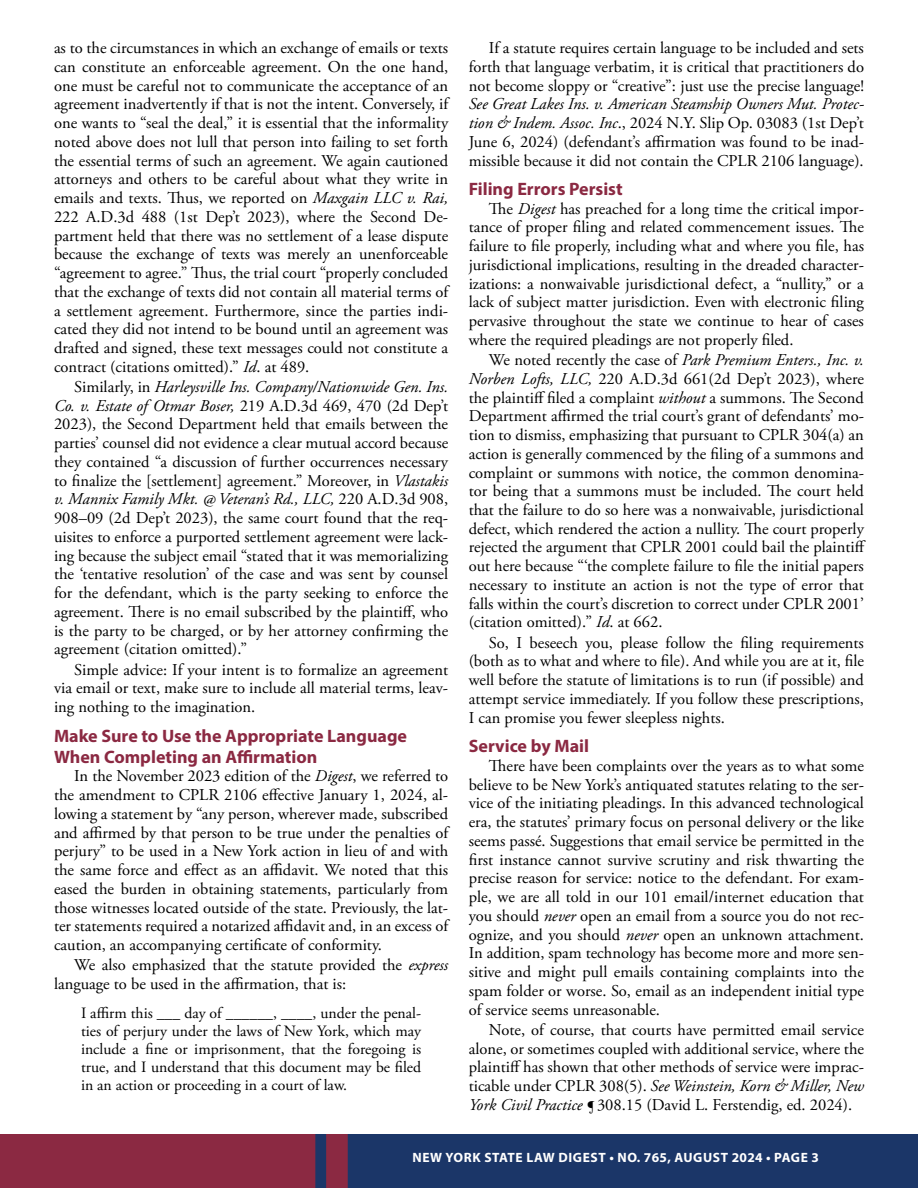
<style>
.page{position:relative;width:918px;height:1188px;background:#fff}
.page>*{position:absolute;margin:0;border:0;box-sizing:border-box;transform-origin:0 0}
.t1{font:700 18px/21px "Myriad Pro";color:#8b2942}
.t2{font:16.5px/18.8px "Adobe Garamond Pro";color:#000;text-align:justify}
.t3{font:15.75px/18px "Adobe Garamond Pro";color:#000;text-align:justify}
.t4{font:700 13.5px "Myriad Pro";letter-spacing:.045em;color:#fff}
.s1{font-style:italic}
</style>
<div class="page">
<div style="left:0;top:1134px;width:348px;height:54px;background:#8b2942"></div>
<div style="left:348px;top:1134px;width:570px;height:54px;background:#1b3668"></div>
<svg style="left:315px;top:1134px;width:11px;height:54px"></svg>
<p class="t2" style="left:54px;top:39px;width:396px">as to the circumstances in which an exchange of emails or texts can constitute an enforceable agreement. On the one hand, one must be careful not to communicate the acceptance of an agreement inadvertently if that is not the intent. Conversely, if one wants to “seal the deal,” it is essential that the informality noted above does not lull that person into failing to set forth the essential terms of such an agreement. We again cautioned attorneys and others to be careful about what they write in emails and texts. Thus, we reported on <span class="s1">Maxgain LLC v. Rai, </span>222 A.D.3d 488 (1st Dep’t 2023), where the Second De&shy;partment held that there was no settlement of a lease dispute because the exchange of texts was merely an unenforceable “agreement to agree.” Thus, the trial court “properly concluded that the exchange of texts did not contain all material terms of a settlement agreement. Furthermore, since the parties indi&shy;cated they did not intend to be bound until an agreement was drafted and signed, these text messages could not constitute a contract (citations omitted).” <span class="s1">Id</span>. at 489.</p>
<p class="t2" style="left:54px;top:378px;width:396px;text-indent:20px">Similarly, in <span class="s1">Harleysville Ins. Company/Nationwide Gen. Ins.<br>Co. v. Estate of Otmar Boser,</span> 219 A.D.3d 469, 470 (2d Dep’t 2023), the Second Department held that emails between the parties’ counsel did not evidence a clear mutual accord because they contained “a discussion of further occurrences necessary to finalize the [settlement] agreement.” Moreover, in <span class="s1">Vlastakis v. Mannix Family Mkt. @ Veteran’s Rd., LLC,</span> 220 A.D.3d 908, 908–09 (2d Dep’t 2023), the same court found that the req&shy;uisites to enforce a purported settlement agreement were lack&shy;ing because the subject email “stated that it was memorializing the ‘tentative resolution’ of the case and was sent by counsel for the defendant, which is the party seeking to enforce the agreement. There is no email subscribed by the plaintiff, who is the party to be charged, or by her attorney confirming the agreement (citation omitted).”</p>
<p class="t2" style="left:54px;top:661px;width:396px;text-indent:20px">Simple advice: If your intent is to formalize an agreement via email or text, make sure to include all material terms, leav&shy;ing nothing to the imagination.</p>
<p class="t1" style="left:54px;top:724px;width:355px">Make Sure to Use the Appropriate Language<br>When Completing an Affirmation</p>
<p class="t2" style="left:54px;top:767px;width:396px;text-indent:20px">In the November 2023 edition of the <span class="s1">Digest</span>, we referred to the amendment to CPLR 2106 effective January 1, 2024, al&shy;lowing a statement by “any person, wherever made, subscribed and affirmed by that person to be true under the penalties of perjury” to be used in a New York action in lieu of and with the same force and effect as an affidavit. We noted that this eased the burden in obtaining statements, particularly from those witnesses located outside of the state. Previously, the lat&shy;ter statements required a notarized affidavit and, in an excess of caution, an accompanying certificate of conformity.</p>
<p class="t2" style="left:54px;top:956px;width:396px;text-indent:20px">We also emphasized that the statute provided the <span class="s1">express </span>language to be used in the affirmation, that is:</p>
<p class="t3" style="left:81px;top:1004px;width:342px">I affirm this ___ day of ______, ____, under the penal&shy;ties of perjury under the laws of New York, which may include a fine or imprisonment, that the foregoing is true, and I understand that this document may be filed in an action or proceeding in a court of law.</p>
<p class="t2" style="left:469px;top:39px;width:397px;text-indent:20px">If a statute requires certain language to be included and sets forth that language verbatim, it is critical that practitioners do not become sloppy or “creative”: just use the precise language!</p>
<p class="t2" style="left:469px;top:95px;width:397px"><span class="s1">See Great Lakes Ins. v. American Steamship Owners Mut. Protec&shy;tion &amp; Indem. Assoc. Inc</span>., 2024 N.Y. Slip Op. 03083 (1st Dep’t June 6, 2024) (defendant’s affirmation was found to be inad&shy;missible because it did not contain the CPLR 2106 language).</p>
<p class="t1" style="left:469px;top:178px;width:156px">Filing Errors Persist</p>
<p class="t2" style="left:469px;top:200px;width:397px;text-indent:20px">The <span class="s1">Digest</span> has preached for a long time the critical impor&shy;tance of proper filing and related commencement issues. The failure to file properly, including what and where you file, has jurisdictional implications, resulting in the dreaded character&shy;izations: a nonwaivable jurisdictional defect, a “nullity,” or a lack of subject matter jurisdiction. Even with electronic filing pervasive throughout the state we continue to hear of cases where the required pleadings are not properly filed.</p>
<p class="t2" style="left:469px;top:351px;width:399px;text-indent:20px">We noted recently the case of <span class="s1">Park Premium Enters., Inc. v.<br>Norben Lofts, LLC,</span> 220 A.D.3d 661(2d Dep’t 2023), where the plaintiff filed a complaint <span class="s1">without</span> a summons. The Second Department affirmed the trial court’s grant of defendants’ mo&shy;tion to dismiss, emphasizing that pursuant to CPLR 304(a) an action is generally commenced by the filing of a summons and complaint or summons with notice, the common denomina&shy;tor being that a summons must be included. The court held that the failure to do so here was a nonwaivable, jurisdictional defect, which rendered the action a nullity. The court properly rejected the argument that CPLR 2001 could bail the plaintiff out here because “‘the complete failure to file the initial papers necessary to institute an action is not the type of error that falls within the court’s discretion to correct under CPLR 2001’ (citation omitted).” <span class="s1">Id</span>. at 662.</p>
<p class="t2" style="left:469px;top:634px;width:397px;text-indent:20px">So, I beseech you, please follow the filing requirements (both as to what and where to file). And while you are at it, file well before the statute of limitations is to run (if possible) and attempt service immediately. If you follow these prescriptions, I can promise you fewer sleepless nights.</p>
<p class="t1" style="left:469px;top:735px;width:122px">Service by Mail</p>
<p class="t2" style="left:469px;top:757px;width:397px;text-indent:20px">There have been complaints over the years as to what some believe to be New York’s antiquated statutes relating to the ser&shy;vice of the initiating pleadings. In this advanced technological era, the statutes’ primary focus on personal delivery or the like seems passé. Suggestions that email service be permitted in the first instance cannot survive scrutiny and risk thwarting the precise reason for service: notice to the defendant. For exam&shy;ple, we are all told in our 101 email/internet education that you should <span class="s1">never</span> open an email from a source you do not rec&shy;ognize, and you should <span class="s1">never</span> open an unknown attachment.<br>In addition, spam technology has become more and more sen&shy;sitive and might pull emails containing complaints into the spam folder or worse. So, email as an independent initial type of service seems unreasonable.</p>
<p class="t2" style="left:469px;top:1021px;width:397px;text-indent:20px">Note, of course, that courts have permitted email service alone, or sometimes coupled with additional service, where the plaintiff has shown that other methods of service were imprac&shy;ticable under CPLR 308(5). <span class="s1">See Weinstein, Korn &amp; Miller, New York Civil Practice</span> ¶ 308.15 (David L. Ferstendig, ed. 2024).</p>
<p class="t4" style="left:412px;top:1149px;width:408px">NEW YORK STATE LAW DIGEST • NO. 765, AUGUST 2024 • PAGE 3</p>
</div>
